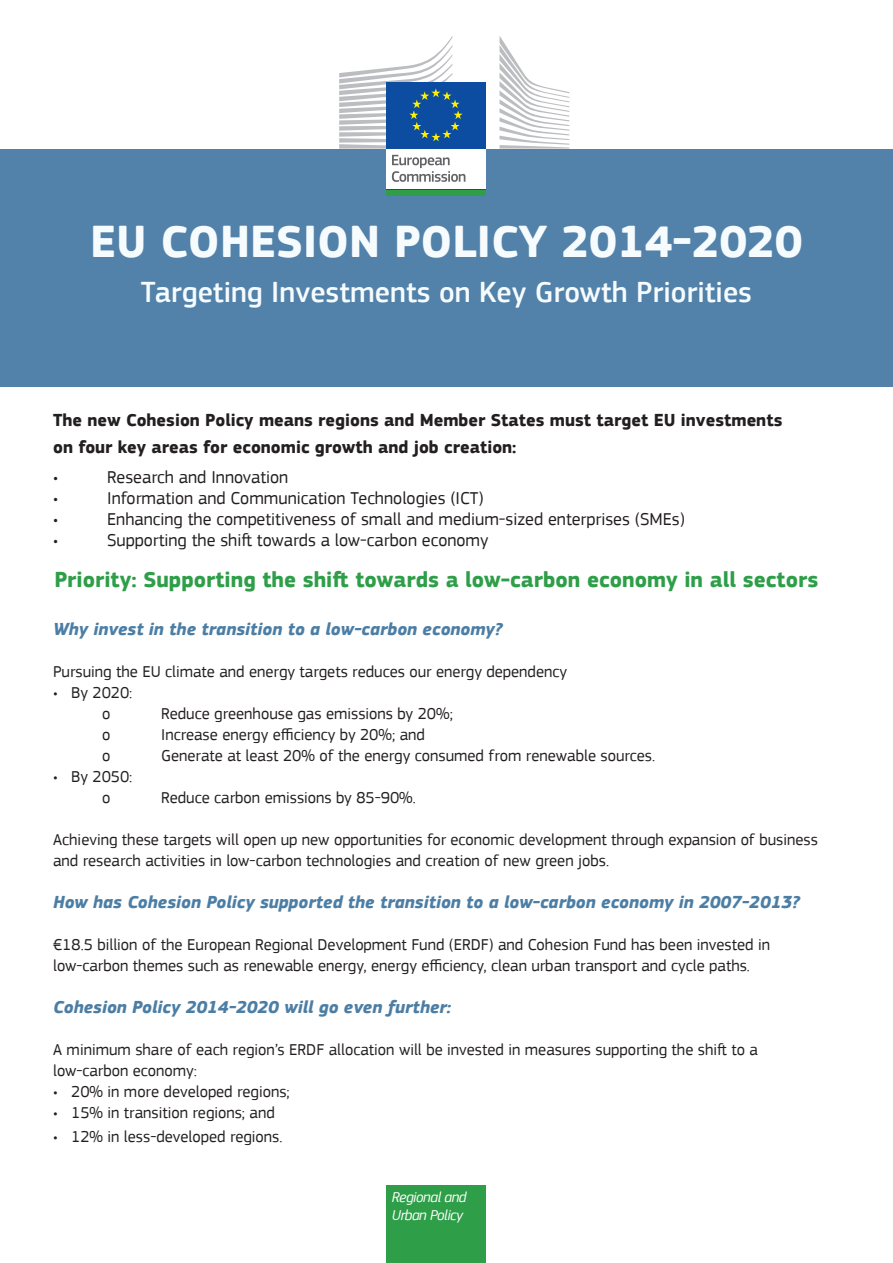
<style>
.page{position:relative;width:893px;height:1263px;background:#fff}
.page>*{position:absolute;margin:0;border:0;box-sizing:border-box;transform-origin:0 0}
.t1{font:700 46.5px "PF Square Sans Pro";color:#f6fbfe}
.t2{font:500 30px "PF Square Sans Pro";color:#f6fbfe}
.t3{font:700 22.5px "PF Square Sans Pro";color:#2e9e48}
.t4{font:18px "PF Square Sans Pro";color:#231f20}
.t5{font:italic 700 18px "PF Square Sans Pro";color:#4c7ea5}
.t6{font:700 18px "PF Square Sans Pro";color:#231f20}
.t7{font:16.5px/21px "PF Square Sans Pro";color:#231f20}
.t8{font:italic 15px "PF Square Sans Pro";letter-spacing:-.03em;color:#fff}
</style>
<div class="page">
<div style="left:0;top:149px;width:893px;height:238px;background:#5282a9"></div>
<div style="left:386px;top:1186px;width:99px;height:77px;background:#2e9e48"></div>
<div style="left:386px;top:147px;width:99px;height:43px;background:#fff"></div>
<div style="left:386px;top:82px;width:99px;height:67px;background:#0d4da1"></div>
<svg style="left:339px;top:36px;width:124px;height:113px"></svg>
<hr style="left:386px;top:189px;width:99px;height:1px;background:#0d4da1">
<svg style="left:499px;top:36px;width:70px;height:113px"></svg>
<svg style="left:392px;top:155px;width:73px;height:27px"></svg>
<div style="left:386px;top:190px;width:99px;height:6px;background:#2e9e48"></div>
<p class="t1" style="left:90px;top:214px;width:714px">EU COHESION POLICY 2014-2020</p>
<p class="t2" style="left:141px;top:274px;width:613px">Targeting Investments on Key Growth Priorities</p>
<p class="t6" style="left:53px;top:410px;width:731px">The new Cohesion Policy means regions and Member States must target EU investments</p>
<p class="t6" style="left:53px;top:437px;width:465px">on four key areas for economic growth and job creation:</p>
<p class="t4" style="left:53px;top:467px;width:7px">•</p>
<p class="t4" style="left:107px;top:467px;width:183px">Research and Innovation</p>
<p class="t4" style="left:53px;top:488px;width:7px">•</p>
<p class="t4" style="left:107px;top:488px;width:378px">Information and Communication Technologies (ICT)</p>
<p class="t4" style="left:53px;top:509px;width:7px">•</p>
<p class="t4" style="left:107px;top:509px;width:579px">Enhancing the competitiveness of small and medium-sized enterprises (SMEs)</p>
<p class="t4" style="left:53px;top:530px;width:7px">•</p>
<p class="t4" style="left:107px;top:530px;width:383px">Supporting the shift towards a low-carbon economy</p>
<p class="t3" style="left:55px;top:566px;width:765px">Priority: Supporting the shift towards a low-carbon economy in all sectors</p>
<p class="t5" style="left:53px;top:618px;width:451px">Why invest in the transition to a low-carbon economy?</p>
<p class="t7" style="left:53px;top:661px;width:515px">Pursuing the EU climate and energy targets reduces our energy dependency</p>
<p class="t7" style="left:53px;top:682px;width:81px">• By 2020:</p>
<p class="t7" style="left:102px;top:703px;width:10px">o</p>
<p class="t7" style="left:161px;top:703px;width:293px">Reduce greenhouse gas emissions by 20%;</p>
<p class="t7" style="left:102px;top:724px;width:10px">o</p>
<p class="t7" style="left:161px;top:724px;width:265px">Increase energy efficiency by 20%; and</p>
<p class="t7" style="left:102px;top:745px;width:10px">o</p>
<p class="t7" style="left:161px;top:745px;width:496px">Generate at least 20% of the energy consumed from renewable sources.</p>
<p class="t7" style="left:53px;top:766px;width:81px">• By 2050:</p>
<p class="t7" style="left:102px;top:787px;width:10px">o</p>
<p class="t7" style="left:161px;top:787px;width:256px">Reduce carbon emissions by 85-90%.</p>
<p class="t7" style="left:53px;top:829px;width:766px">Achieving these targets will open up new opportunities for economic development through expansion of business and research activities in low-carbon technologies and creation of new green jobs.</p>
<p class="t5" style="left:53px;top:891px;width:748px">How has Cohesion Policy supported the transition to a low-carbon economy in 2007-2013?</p>
<p class="t7" style="left:53px;top:934px;width:718px">€18.5 billion of the European Regional Development Fund (ERDF) and Cohesion Fund has been invested in</p>
<p class="t7" style="left:53px;top:955px;width:698px">low-carbon themes such as renewable energy, energy efficiency, clean urban transport and cycle paths.</p>
<p class="t5" style="left:53px;top:996px;width:399px">Cohesion Policy 2014-2020 will go even further:</p>
<p class="t7" style="left:53px;top:1039px;width:706px">A minimum share of each region’s ERDF allocation will be invested in measures supporting the shift to a</p>
<p class="t7" style="left:53px;top:1060px;width:146px">low-carbon economy:</p>
<p class="t7" style="left:53px;top:1081px;width:238px">• 20% in more developed regions;</p>
<p class="t7" style="left:53px;top:1102px;width:223px">• 15% in transition regions; and</p>
<p class="t7" style="left:53px;top:1126px;width:231px">• 12% in less-developed regions.</p>
<p class="t8" style="left:392px;top:1188px;width:76px">Regional and</p>
<p class="t8" style="left:392px;top:1206px;width:73px">Urban Policy</p>
</div>
